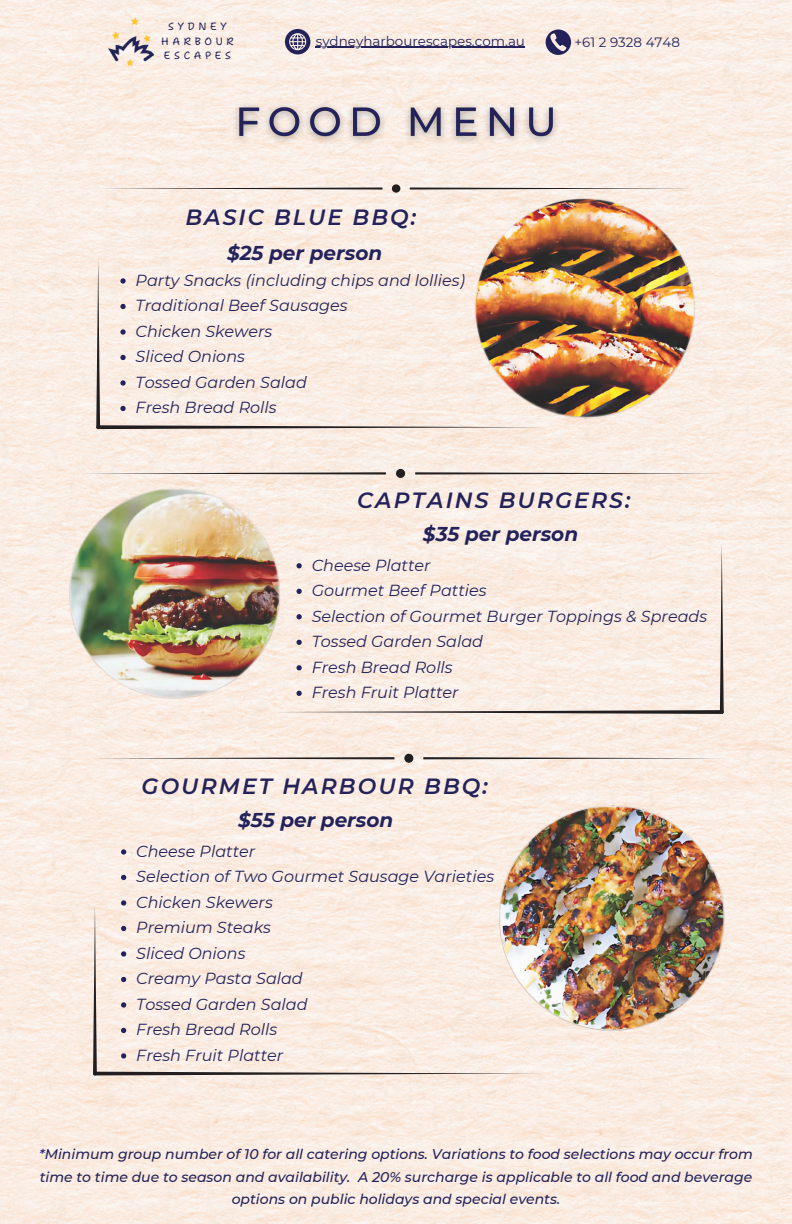
<style>
.page{position:relative;width:792px;height:1224px;background:#fff}
.page>*{position:absolute;margin:0;border:0;box-sizing:border-box;transform-origin:0 0}
.t1{font:italic 600 22px "Montserrat";letter-spacing:.095em;color:#23225a}
.t2{font:italic 700 20px "Montserrat";color:#23225a}
.t3{font:italic 16px "Montserrat";color:#23225a}
.t4{font:italic 500 14px/22.5px "Montserrat";color:#23225a;text-align:center}
.t5{font:13.5px "Montserrat";color:#23225a}
.t6{font:10.5px/14.2px "Shantell Sans";letter-spacing:.345em;color:#23225a;text-align:center}
</style>
<div class="page">
<img style="left:0;top:0;width:792px;height:1224px">
<img style="left:108px;top:14px;width:50px;height:56px">
<hr style="left:316px;top:47px;width:209px;height:1px;background:#23225a">
<svg style="left:546px;top:30px;width:25px;height:25px"></svg>
<svg style="left:285px;top:29px;width:25px;height:25px"></svg>
<img style="left:227px;top:96px;width:339px;height:53px">
<img style="left:474px;top:197px;width:222px;height:233px">
<svg style="left:410px;top:188px;width:286px;height:2px"></svg>
<svg style="left:96px;top:188px;width:286px;height:2px"></svg>
<svg style="left:392px;top:184px;width:8px;height:9px"></svg>
<svg style="left:96px;top:259px;width:449px;height:171px;background:#ebdbcf"></svg>
<img style="left:68px;top:488px;width:213px;height:212px">
<svg style="left:415px;top:472px;width:307px;height:3px"></svg>
<svg style="left:79px;top:472px;width:307px;height:3px"></svg>
<svg style="left:396px;top:469px;width:9px;height:9px"></svg>
<svg style="left:275px;top:544px;width:449px;height:171px;background:#f5e9df"></svg>
<img style="left:500px;top:805px;width:226px;height:227px">
<svg style="left:423px;top:757px;width:303px;height:2px"></svg>
<svg style="left:92px;top:757px;width:302px;height:2px"></svg>
<svg style="left:404px;top:754px;width:9px;height:9px"></svg>
<svg style="left:121px;top:849px;width:5px;height:6px"></svg>
<svg style="left:121px;top:875px;width:5px;height:5px"></svg>
<svg style="left:93px;top:900px;width:448px;height:176px;background:#f4e6dc"></svg>
<p class="t6" style="left:161px;top:20px;width:73px">SYDNEY<br>HARBOUR<br>ESCAPES</p>
<p class="t5" style="left:316px;top:33px;width:211px">sydneyharbourescapes.com.au</p>
<h5 class="t5" style="left:575px;top:34px;width:107px">+61 2 9328 4748</h5>
<p class="t1" style="left:185px;top:204px;width:232px">BASIC BLUE BBQ:</p>
<p class="t2" style="left:227px;top:241px;width:157px">$25 per person</p>
<h5 class="t3" style="left:136px;top:270px;width:331px">Party Snacks (including chips and lollies)</h5>
<p class="t3" style="left:136px;top:296px;width:214px">Traditional Beef Sausages</p>
<p class="t3" style="left:136px;top:321px;width:138px">Chicken Skewers</p>
<h2 class="t3" style="left:136px;top:347px;width:111px">Sliced Onions</h2>
<p class="t3" style="left:136px;top:372px;width:173px">Tossed Garden Salad</p>
<p class="t3" style="left:136px;top:398px;width:143px">Fresh Bread Rolls</p>
<p class="t1" style="left:357px;top:487px;width:275px">CAPTAINS BURGERS:</p>
<p class="t2" style="left:423px;top:522px;width:157px">$35 per person</p>
<p class="t3" style="left:312px;top:555px;width:121px">Cheese Platter</p>
<p class="t3" style="left:312px;top:581px;width:176px">Gourmet Beef Patties</p>
<p class="t3" style="left:312px;top:606px;width:397px">Selection of Gourmet Burger Toppings &amp; Spreads</p>
<p class="t3" style="left:312px;top:632px;width:173px">Tossed Garden Salad</p>
<p class="t3" style="left:312px;top:657px;width:143px">Fresh Bread Rolls</p>
<h2 class="t3" style="left:312px;top:683px;width:149px">Fresh Fruit Platter</h2>
<p class="t1" style="left:142px;top:773px;width:348px">GOURMET HARBOUR BBQ:</p>
<p class="t2" style="left:238px;top:808px;width:157px">$55 per person</p>
<p class="t3" style="left:136px;top:841px;width:121px">Cheese Platter</p>
<p class="t3" style="left:136px;top:867px;width:359px">Selection of Two Gourmet Sausage Varieties</p>
<p class="t3" style="left:136px;top:892px;width:138px">Chicken Skewers</p>
<p class="t3" style="left:136px;top:918px;width:136px">Premium Steaks</p>
<p class="t3" style="left:136px;top:943px;width:111px">Sliced Onions</p>
<p class="t3" style="left:136px;top:969px;width:168px">Creamy Pasta Salad</p>
<h2 class="t3" style="left:136px;top:994px;width:173px">Tossed Garden Salad</h2>
<p class="t3" style="left:136px;top:1020px;width:143px">Fresh Bread Rolls</p>
<p class="t3" style="left:136px;top:1045px;width:149px">Fresh Fruit Platter</p>
<p class="t4" style="left:39px;top:1143px;width:715px">*Minimum group number of 10 for all catering options. Variations to food selections may occur from time to time due to season and availability. A 20% surcharge is applicable to all food and beverage options on public holidays and special events.</p>
</div>
